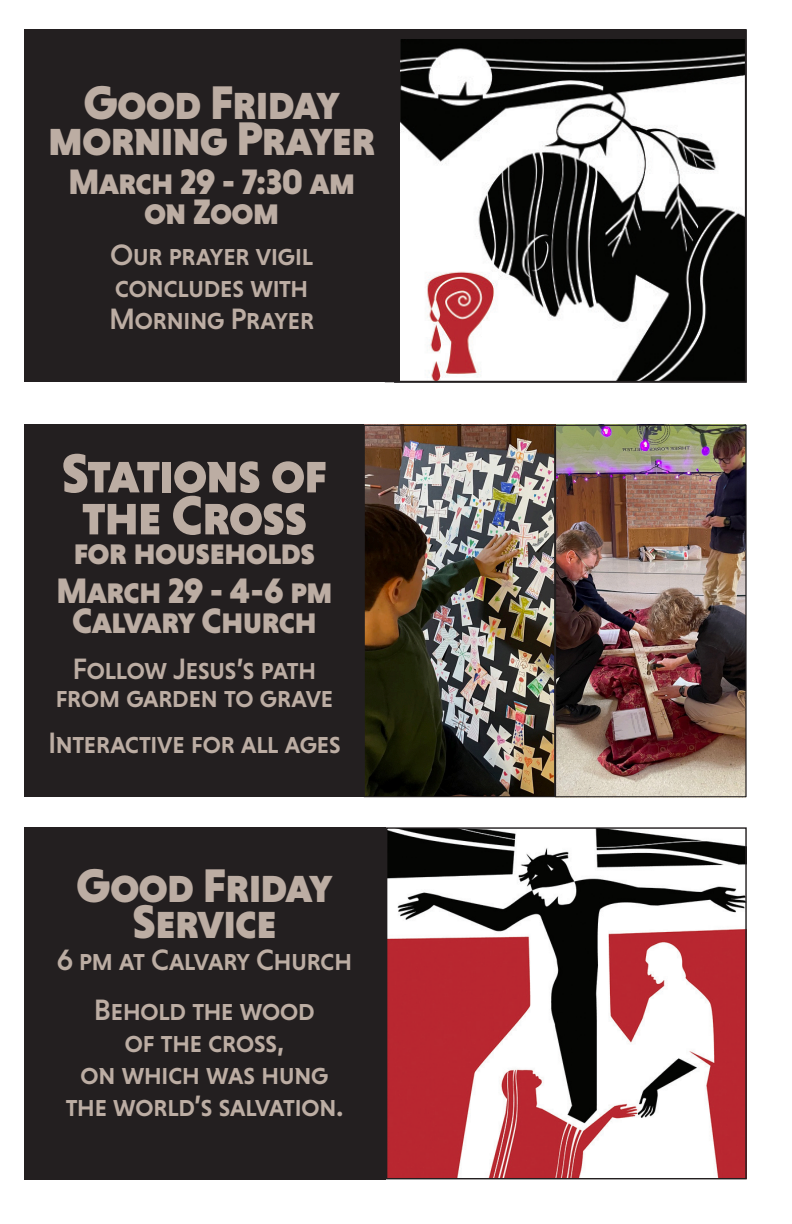
<style>
.page{position:relative;width:792px;height:1224px;background:#fff}
.page>*{position:absolute;margin:0;border:0;box-sizing:border-box;transform-origin:0 0}
.t1{font:56px/42px "Niveau Grotesk Black Small Caps";letter-spacing:-.03em;color:#bcada3;text-align:center}
.t2{font:48px/36px "Niveau Grotesk Black Small Caps";letter-spacing:-.025em;color:#bcada3;text-align:center}
.t3{font:36px/30px "Niveau Grotesk Black Small Caps";letter-spacing:-.025em;color:#bcada3;text-align:center}
.t4{font:30px/32px "Niveau Grotesk Medium Small Caps";letter-spacing:-.025em;color:#bcada3;text-align:center}
</style>
<div class="page">
<img style="left:399px;top:39px;width:345px;height:341px">
<div style="left:24px;top:29px;width:375px;height:353px;background:#231f20"></div>
<div style="left:399px;top:29px;width:347px;height:10px;background:#231f20"></div>
<div style="left:24px;top:827px;width:362px;height:352px;background:#231f20"></div>
<img style="left:388px;top:829px;width:357px;height:348px">
<div style="left:386px;top:827px;width:361px;height:352px;border:1px solid #231f20"></div>
<div style="left:24px;top:424px;width:341px;height:373px;background:#231f20"></div>
<img style="left:365px;top:424px;width:381px;height:371px">
<div style="left:364px;top:425px;width:382px;height:372px;border:1px solid #231f20"></div>
<hr style="left:554px;top:427px;width:2px;height:370px;background:#231f20">
<p class="t2" style="left:48px;top:84px;width:330px">Good Friday morning Prayer</p>
<p class="t3" style="left:68px;top:166px;width:289px">March 29 - 7:30 am on Zoom</p>
<p class="t4" style="left:109px;top:239px;width:207px;text-align:left">Our prayer vigil concludes with<br>Morning Prayer</p>
<p class="t1" style="left:61px;top:452px;width:268px">Stations of the Cross</p>
<p class="t3" style="left:56px;top:532px;width:278px;line-height:39px">for households<br>March 29 - 4-6 pm</p>
<p class="t3" style="left:72px;top:606px;width:246px">Calvary Church</p>
<p class="t4" style="left:55px;top:655px;width:280px;line-height:28px">Follow Jesus’s path from garden to grave</p>
<p class="t4" style="left:48px;top:727px;width:294px">Interactive for all ages</p>
<p class="t2" style="left:76px;top:867px;width:258px">Good Friday<br>Service</p>
<p class="t4" style="left:57px;top:934px;width:297px;line-height:50px">6 pm at Calvary Church<br>Behold the wood</p>
<p class="t4" style="left:65px;top:1025px;width:280px">of the cross,<br>on which was hung the world’s salvation.</p>
</div>
